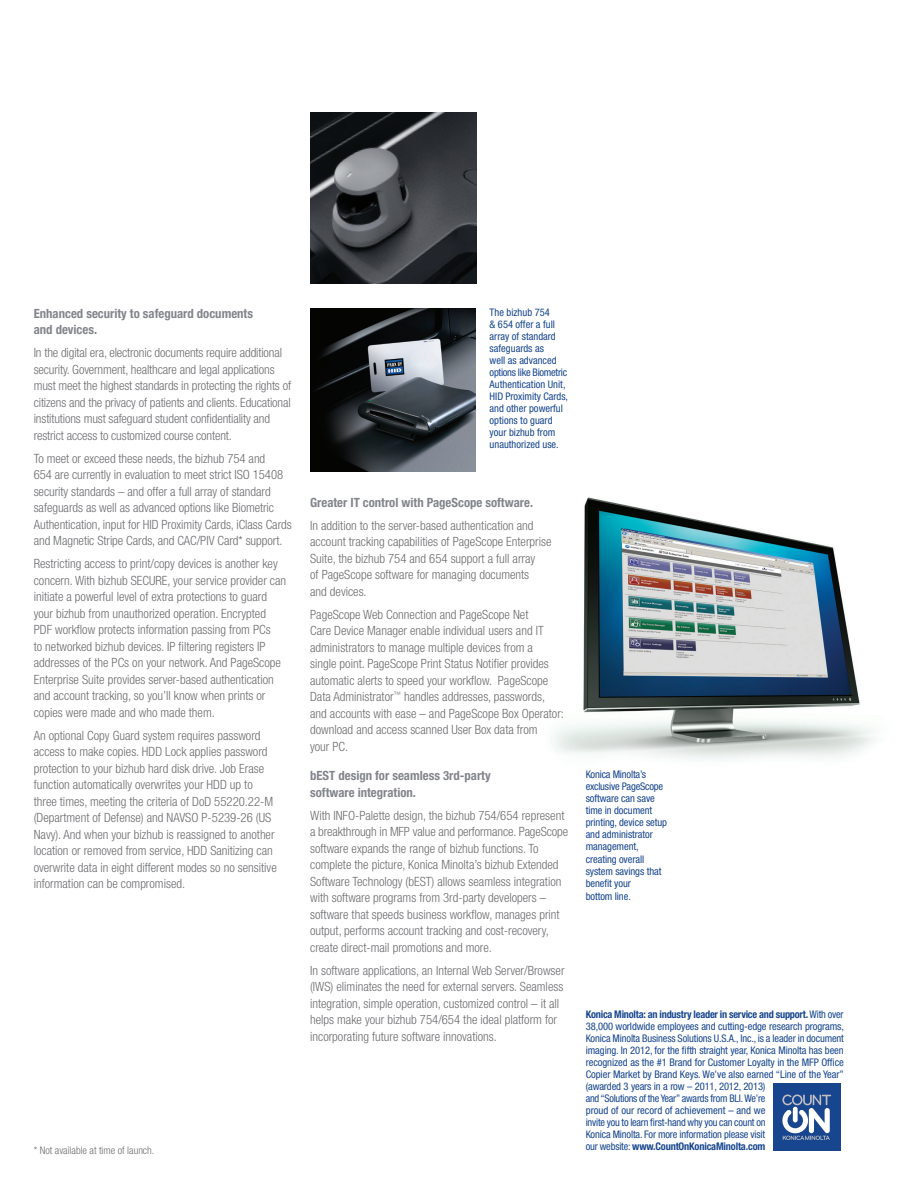
<style>
.page{position:relative;width:918px;height:1188px;background:#fff}
.page>*{position:absolute;margin:0;border:0;box-sizing:border-box;transform-origin:0 0}
.t1{font:300 condensed 12.75px/16.5px "Helvetica Neue LT Std";color:#6c6d70}
.t2{font:700 condensed 12.75px/16.5px "Helvetica Neue LT Std";color:#83858c}
.t3{font:condensed 10.5px/12px "Helvetica Neue LT Std";letter-spacing:-.01em;color:#17468e}
.t4{font:300 condensed 10.5px "Helvetica Neue LT Std";color:#6c6d70}
.s1{font-weight:700}
</style>
<div class="page">
<img style="left:554px;top:497px;width:321px;height:262px">
<img style="left:310px;top:112px;width:166px;height:171px">
<img style="left:310px;top:309px;width:165px;height:162px">
<div style="left:773px;top:1084px;width:68px;height:67px;background:#17468e"></div>
<svg style="left:782px;top:1095px;width:49px;height:45px"></svg>
<p class="t2" style="left:34px;top:305px;width:221px">Enhanced security to safeguard documents and devices.</p>
<p class="t1" style="left:34px;top:344px;width:259px">In the digital era, electronic documents require additional security. Government, healthcare and legal applications must meet the highest standards in protecting the rights of citizens and the privacy of patients and clients. Educational institutions must safeguard student confidentiality and restrict access to customized course content.</p>
<p class="t1" style="left:34px;top:450px;width:259px">To meet or exceed these needs, the bizhub 754 and<br>654 are currently in evaluation to meet strict ISO 15408 security standards – and offer a full array of standard safeguards as well as advanced options like Biometric Authentication, input for HID Proximity Cards, iClass Cards and Magnetic Stripe Cards, and CAC/PIV Card* support.</p>
<p class="t1" style="left:34px;top:555px;width:254px">Restricting access to print/copy devices is another key concern. With bizhub SECURE, your service provider can initiate a powerful level of extra protections to guard your bizhub from unauthorized operation. Encrypted PDF workflow protects information passing from PCs<br>to networked bizhub devices. IP filtering registers IP addresses of the PCs on your network. And PageScope Enterprise Suite provides server-based authentication and account tracking, so you’ll know when prints or copies were made and who made them.</p>
<p class="t1" style="left:34px;top:727px;width:245px">An optional Copy Guard system requires password access to make copies. HDD Lock applies password protection to your bizhub hard disk drive. Job Erase function automatically overwrites your HDD up to three times, meeting the criteria of DoD 55220.22-M (Department of Defense) and NAVSO P-5239-26 (US Navy). And when your bizhub is reassigned to another location or removed from service, HDD Sanitizing can overwrite data in eight different modes so no sensitive information can be compromised.</p>
<p class="t4" style="left:34px;top:1144px;width:122px">* Not available at time of launch.</p>
<p class="t3" style="left:490px;top:307px;width:80px">The bizhub 754<br>&amp; 654 offer a full array of standard safeguards as<br>well as advanced options like Biometric<br>Authentication Unit,<br>HID Proximity Cards, and other powerful options to guard your bizhub from unauthorized use.</p>
<p class="t2" style="left:310px;top:494px;width:224px">Greater IT control with PageScope software.</p>
<p class="t1" style="left:310px;top:517px;width:243px">In addition to the server-based authentication and account tracking capabilities of PageScope Enterprise Suite, the bizhub 754 and 654 support a full array<br>of PageScope software for managing documents<br>and devices.</p>
<p class="t1" style="left:310px;top:606px;width:255px">PageScope Web Connection and PageScope Net<br>Care Device Manager enable individual users and IT administrators to manage multiple devices from a<br>single point. PageScope Print Status Notifier provides automatic alerts to speed your workflow. PageScope Data Administrator<sup>™</sup> handles addresses, passwords, and accounts with ease – and PageScope Box Operator: download and access scanned User Box data from<br>your PC.</p>
<p class="t2" style="left:310px;top:768px;width:182px">bEST design for seamless 3rd-party software integration.</p>
<p class="t1" style="left:310px;top:807px;width:260px">With INFO-Palette design, the bizhub 754/654 represent a breakthrough in MFP value and performance. PageScope software expands the range of bizhub functions. To complete the picture, Konica Minolta’s bizhub Extended Software Technology (bEST) allows seamless integration with software programs from 3rd-party developers – software that speeds business workflow, manages print output, performs account tracking and cost-recovery, create direct-mail promotions and more.</p>
<p class="t1" style="left:310px;top:962px;width:256px">In software applications, an Internal Web Server/Browser (IWS) eliminates the need for external servers. Seamless integration, simple operation, customized control – it all helps make your bizhub 754/654 the ideal platform for incorporating future software innovations.</p>
<p class="t3" style="left:586px;top:768px;width:83px">Konica Minolta’s exclusive PageScope software can save time in document printing, device setup and administrator management,</p>
<p class="t3" style="left:586px;top:853px;width:77px">creating overall system savings that benefit your</p>
<p class="t3" style="left:586px;top:890px;width:47px">bottom line.</p>
<p class="t3" style="left:586px;top:1008px;width:260px"><span class="s1">Konica Minolta: an industry leader in service and support.</span> With over 38,000 worldwide employees and cutting-edge research programs, Konica Minolta Business Solutions U.S.A., Inc., is a leader in document imaging. In 2012, for the fifth straight year, Konica Minolta has been recognized as the #1 Brand for Customer Loyalty in the MFP Office Copier Market by Brand Keys. We’ve also earned “Line of the Year” (awarded 3 years in a row – 2011, 2012, 2013)<br>and “Solutions of the Year” awards from BLI. We’re<br>proud of our record of achievement – and we<br>invite you to learn first-hand why you can count on<br>Konica Minolta. For more information please visit<br>our website: <span class="s1">www.CountOnKonicaMinolta.com</span></p>
</div>
